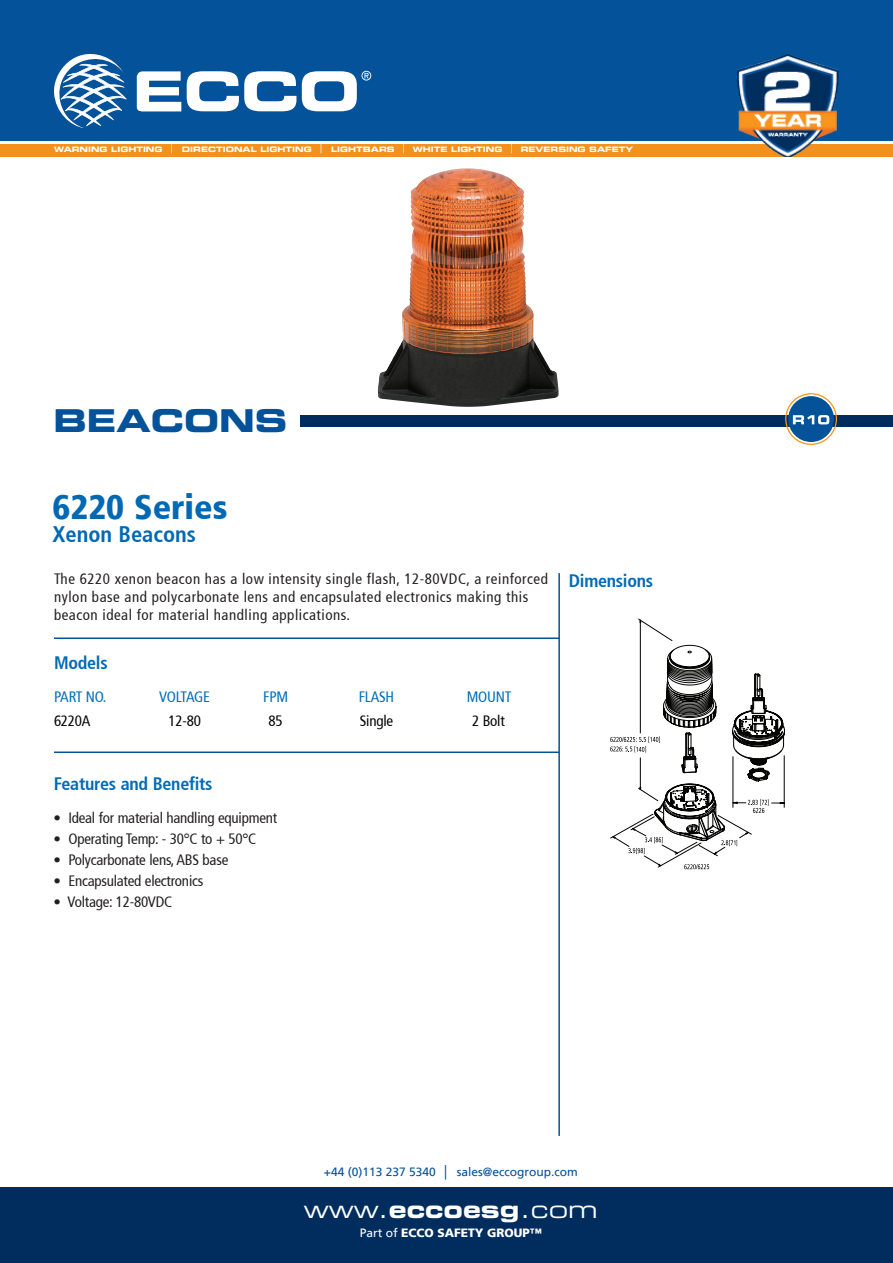
<style>
.page{position:relative;width:893px;height:1263px;background:#fff}
.page>*{position:absolute;margin:0;border:0;box-sizing:border-box;transform-origin:0 0}
.t1{font:900 condensed 34.5px "Frutiger 77";color:#0168b3}
.t2{font:31.5px "Eurostile LT Std Bold Ex 2";color:#04529a}
.t3{font:24px "Eurostile LT Std Ex 2";color:#fff}
.t4{font:700 condensed 22.5px "Frutiger 67";color:#0168b3}
.t5{font:700 condensed 18px "Frutiger 67";letter-spacing:-.015em;color:#006bb6}
.Body_text{font:condensed 15px "Frutiger 57";letter-spacing:.035em;color:#231f20}
.Body_text-2{font:condensed 15px "Frutiger 57";letter-spacing:-.015em;color:#231f20}
.t6{font:condensed 15px "Frutiger 57";letter-spacing:-.015em;color:#040503}
.t7{font:condensed 15px "Frutiger 57";letter-spacing:-.015em;color:#006bb6}
.t8{font:condensed 15px "Frutiger 57";letter-spacing:-.035em;color:#006bb6}
.t9{font:12px "Frutiger LT";color:#04529a}
.t10{font:900 12px "Frutiger LT";color:#fff}
.t11{font:7.5px "Eurostile LT Std Bold Ex 2";color:#fff}
.s1{font-family:"Arial"}
.s2{font-family:"Eurostile LT Std Bold Ex 2"}
.s3{font-weight:400}
</style>
<div class="page">
<div style="left:300px;top:415px;width:593px;height:11px;background:#002d5e"></div>
<div style="left:0;top:0;width:893px;height:140px;background:#04529a"></div>
<svg style="left:137px;top:71px;width:44px;height:41px"></svg>
<svg style="left:187px;top:71px;width:109px;height:40px"></svg>
<svg style="left:54px;top:54px;width:72px;height:74px"></svg>
<svg style="left:302px;top:71px;width:69px;height:40px"></svg>
<div style="left:0;top:1187px;width:893px;height:76px;background:#002d5e"></div>
<div style="left:0;top:144px;width:893px;height:12px;background:#f4911d"></div>
<img style="left:738px;top:54px;width:101px;height:102px">
<hr style="left:558px;top:573px;width:2px;height:563px;background:#04529a">
<hr style="left:54px;top:637px;width:505px;height:2px;background:#04529a">
<hr style="left:54px;top:751px;width:505px;height:2px;background:#04529a">
<svg style="left:785px;top:393px;width:52px;height:52px"></svg>
<img style="left:378px;top:176px;width:181px;height:231px">
<svg style="left:610px;top:619px;width:175px;height:250px"></svg>
<p class="t11" style="left:54px;top:144px;width:581px">WARNING LIGHTING <sup>│</sup> DIRECTIONAL LIGHTING <sup>│</sup> LIGHTBARS <sup>│</sup> WHITE LIGHTING <sup>│</sup> REVERSING SAFETY</p>
<p class="t2" style="left:53px;top:399px;width:236px">BEACONS</p>
<p class="t1" style="left:52px;top:486px;width:176px">6220 Series</p>
<p class="t4" style="left:52px;top:521px;width:145px">Xenon Beacons</p>
<p class="Body_text" style="left:54px;top:570px;width:495px">The 6220 xenon beacon has a low intensity single flash, 12-80VDC, a reinforced</p>
<p class="Body_text" style="left:54px;top:588px;width:476px">nylon base and polycarbonate lens and encapsulated electronics making this</p>
<p class="Body_text" style="left:54px;top:606px;width:298px">beacon ideal for material handling applications.</p>
<p class="t5" style="left:54px;top:652px;width:55px">Models</p>
<p class="t7" style="left:54px;top:688px;width:54px">PART NO.</p>
<p class="t8" style="left:159px;top:688px;width:53px">VOLTAGE</p>
<p class="t7" style="left:263px;top:688px;width:26px">FPM</p>
<p class="t7" style="left:359px;top:688px;width:37px">FLASH</p>
<p class="t7" style="left:467px;top:688px;width:46px">MOUNT</p>
<p class="t6" style="left:54px;top:712px;width:38px">6220A</p>
<p class="t6" style="left:169px;top:712px;width:34px">12-80</p>
<p class="t6" style="left:269px;top:712px;width:16px">85</p>
<p class="t6" style="left:360px;top:712px;width:35px">Single</p>
<p class="t6" style="left:472px;top:712px;width:34px">2 Bolt</p>
<p class="t5" style="left:54px;top:773px;width:160px">Features and Benefits</p>
<p class="Body_text-2" style="left:54px;top:808px;width:225px">• Ideal for material handling equipment</p>
<p class="Body_text-2" style="left:54px;top:829px;width:204px">• Operating Temp: - 30°C to + 50°C</p>
<p class="Body_text-2" style="left:54px;top:850px;width:176px">• Polycarbonate lens, ABS base</p>
<p class="Body_text-2" style="left:54px;top:871px;width:151px">• Encapsulated electronics</p>
<p class="Body_text-2" style="left:54px;top:892px;width:120px">• Voltage: 12-80VDC</p>
<p class="t5" style="left:569px;top:570px;width:86px">Dimensions</p>
<p class="t9" style="left:324px;top:1165px;width:255px">+44 (0)113 237 5340 <span class="s1">│</span> sales@eccogroup.com</p>
<p class="t3" style="left:304px;top:1193px;width:296px">www.<span class="s2">eccoesg</span>.com</p>
<p class="t10" style="left:360px;top:1226px;width:184px"><span class="s3">Part of</span> ECCO SAFETY GROUP™</p>
</div>
